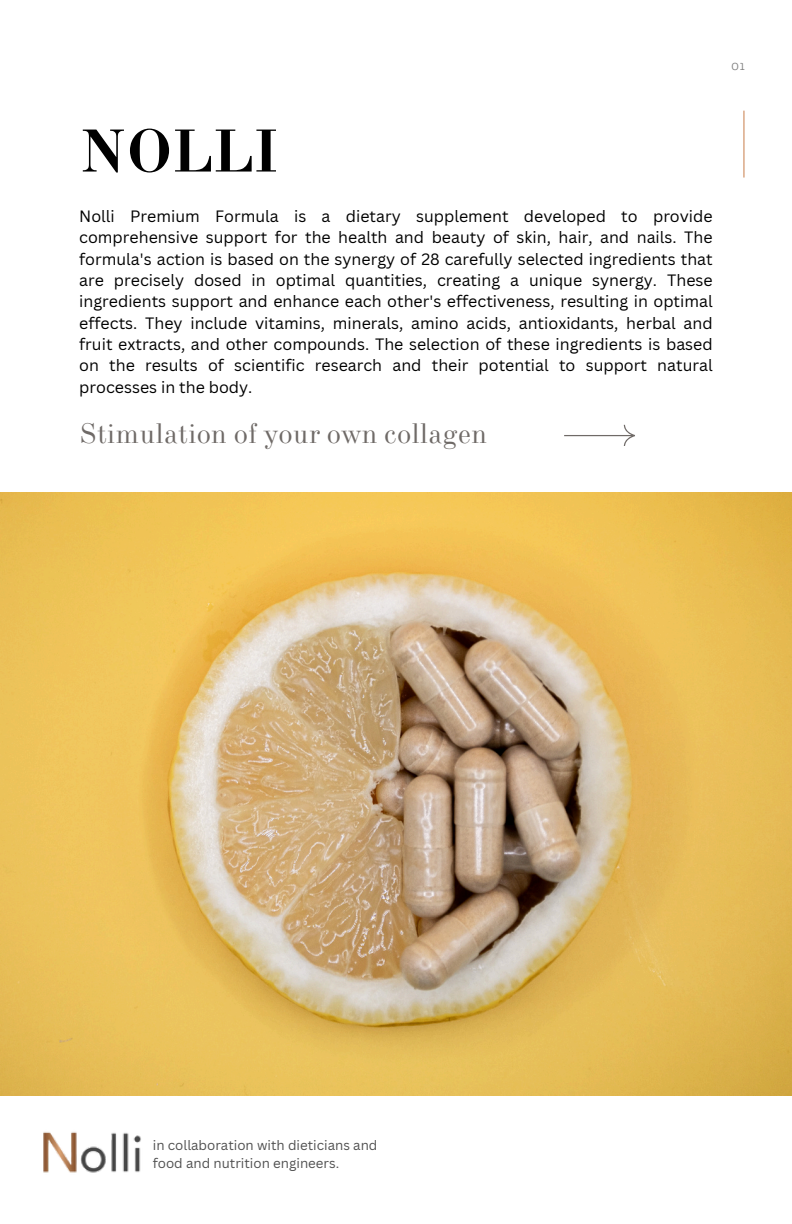
<style>
.page{position:relative;width:792px;height:1224px;background:#fff}
.page>*{position:absolute;margin:0;border:0;box-sizing:border-box;transform-origin:0 0}
.t1{font:700 60px "New Standard";color:#000}
.t2{font:28px "New Standard";color:#6f6a67}
.t3{font:16px/21.4px "Canva Sans";color:#000;text-align:justify}
.t4{font:13.4px/17.8px "Canva Sans";color:#505050}
.t5{font:10.6px "Telegraf";color:#7f7f7f}
</style>
<div class="page">
<img style="left:0;top:493px;width:792px;height:603px">
<svg style="left:565px;top:425px;width:70px;height:21px"></svg>
<hr style="left:743px;top:111px;width:2px;height:67px;background:#dba886">
<img style="left:43px;top:1131px;width:98px;height:42px">
<h2 class="t5" style="left:731px;top:62px;width:15px">01</h2>
<p class="t1" style="left:79px;top:113px;width:200px">NOLLI</p>
<h1 class="t3" style="left:79px;top:205px;width:635px">Nolli Premium Formula is a dietary supplement developed to provide comprehensive support for the health and beauty of skin, hair, and nails. The formula's action is based on the synergy of 28 carefully selected ingredients that are precisely dosed in optimal quantities, creating a unique synergy. These ingredients support and enhance each other's effectiveness, resulting in optimal effects. They include vitamins, minerals, amino acids, antioxidants, herbal and fruit extracts, and other compounds. The selection of these ingredients is based on the results of scientific research and their potential to support natural processes in the body.</h1>
<h3 class="t2" style="left:79px;top:416px;width:410px">Stimulation of your own collagen</h3>
<p class="t4" style="left:153px;top:1136px;width:226px">in collaboration with dieticians and food and nutrition engineers.</p>
</div>
